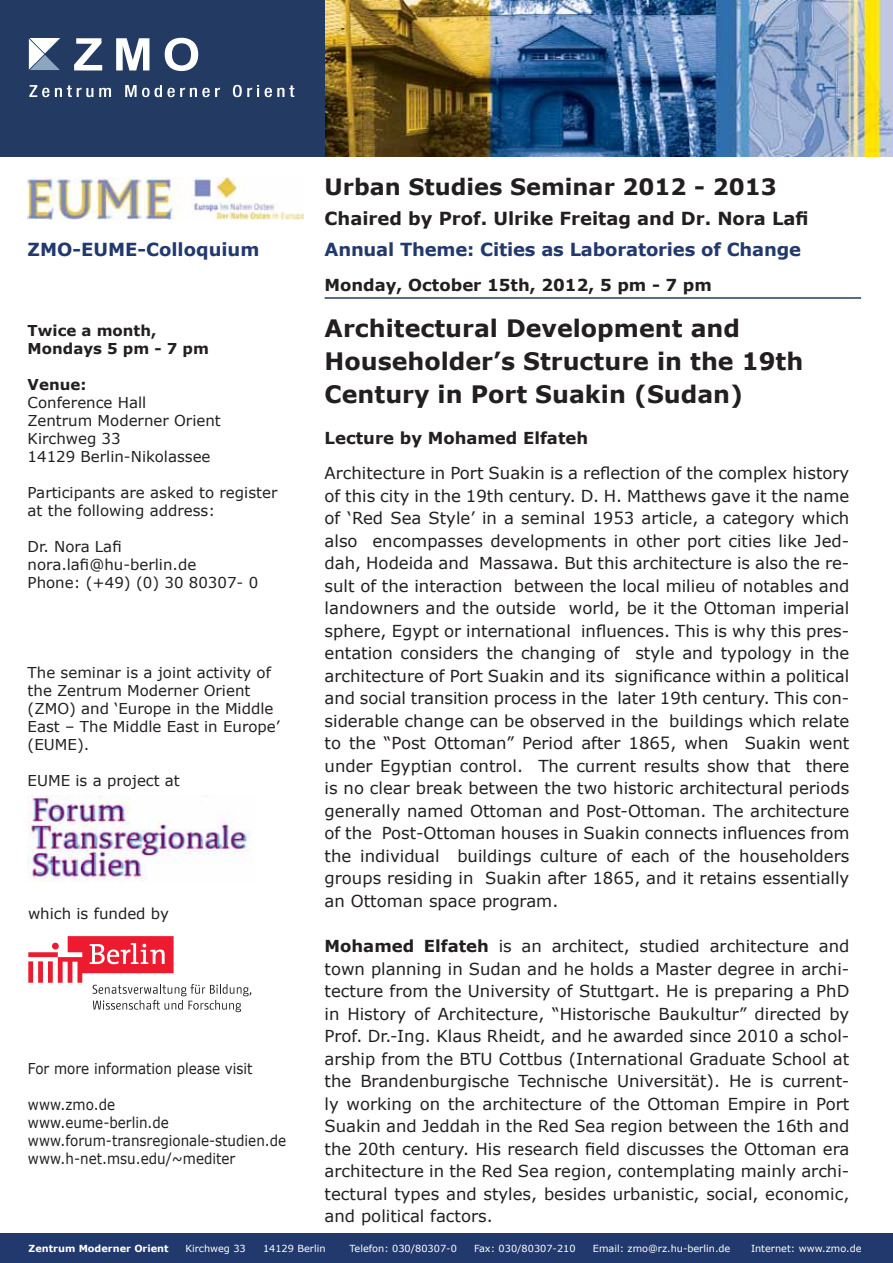
<style>
.page{position:relative;width:893px;height:1263px;background:#fff}
.page>*{position:absolute;margin:0;border:0;box-sizing:border-box;transform-origin:0 0}
.t1{font:700 24px/33px "Verdana";color:#231f20}
.t2{font:700 22.5px "Verdana";color:#231f20}
.t3{font:700 18px "Verdana";letter-spacing:-.01em;color:#22396e}
.t4{font:700 18px "Verdana";color:#231f20}
.t5{font:16.5px/22.5px "Verdana";color:#231f20;text-align:justify}
.t6{font:700 16.5px "Verdana";color:#231f20}
.t7{font:15px/18px "Verdana";color:#231f20}
.t8{font:15px/18px "Verdana";color:#231f20;scale:.9 1}
.t9{font:700 15px/18px "Verdana";color:#231f20}
.t10{font:9.75px "Verdana";color:#fff}
.t11{font:700 9.75px "Verdana";color:#fff}
.s1{font-weight:700}
</style>
<div class="page">
<div style="left:0;top:1233px;width:893px;height:30px;background:#22396e"></div>
<img style="left:325px;top:0;width:568px;height:156px">
<div style="left:0;top:0;width:325px;height:156px;background:#233a63"></div>
<svg style="left:74px;top:38px;width:28px;height:33px"></svg>
<svg style="left:116px;top:38px;width:33px;height:33px"></svg>
<svg style="left:164px;top:38px;width:34px;height:33px"></svg>
<svg style="left:99px;top:87px;width:12px;height:10px"></svg>
<svg style="left:29px;top:85px;width:64px;height:13px"></svg>
<svg style="left:232px;top:85px;width:62px;height:13px"></svg>
<svg style="left:29px;top:38px;width:31px;height:32px"></svg>
<svg style="left:125px;top:85px;width:95px;height:13px"></svg>
<img style="left:28px;top:178px;width:275px;height:41px">
<svg style="left:28px;top:936px;width:223px;height:76px"></svg>
<img style="left:28px;top:795px;width:223px;height:86px">
<hr style="left:325px;top:297px;width:536px;height:2px;background:#22396e">
<p class="t3" style="left:28px;top:236px;width:233px">ZMO-EUME-Colloquium</p>
<p class="t9" style="left:28px;top:321px;width:183px">Twice a month,<br>Mondays 5 pm - 7 pm</p>
<p class="t9" style="left:28px;top:375px;width:60px">Venue:</p>
<p class="t7" style="left:28px;top:393px;width:195px">Conference Hall<br>Zentrum Moderner Orient<br>Kirchweg 33<br>14129 Berlin-Nikolassee</p>
<p class="t7" style="left:28px;top:483px;width:251px">Participants are asked to register at the following address:</p>
<p class="t7" style="left:28px;top:537px;width:232px">Dr. Nora Lafi nora.lafi@hu-berlin.de<br>Phone: (+49) (0) 30 80307- 0</p>
<p class="t7" style="left:28px;top:663px;width:254px">The seminar is a joint activity of the Zentrum Moderner Orient (ZMO) and ‘Europe in the Middle<br>East – The Middle East in Europe’ (EUME).</p>
<p class="t7" style="left:28px;top:771px;width:154px">EUME is a project at</p>
<p class="t7" style="left:28px;top:905px;width:143px">which is funded by</p>
<p class="t8" style="left:28px;top:1059px;width:251px">For more information please visit</p>
<p class="t8" style="left:28px;top:1095px;width:288px">www.zmo.de<br>www.eume-berlin.de www.forum-transregionale-studien.de www.h-net.msu.edu/~mediter</p>
<h2 class="t2" style="left:325px;top:171px;width:454px">Urban Studies Seminar 2012 - 2013</h2>
<p class="t4" style="left:325px;top:206px;width:486px">Chaired by Prof. Ulrike Freitag and Dr. Nora Lafi</p>
<p class="t3" style="left:325px;top:237px;width:478px">Annual Theme: Cities as Laboratories of Change</p>
<p class="t6" style="left:325px;top:273px;width:389px">Monday, October 15th, 2012, 5 pm - 7 pm</p>
<h1 class="t1" style="left:325px;top:311px;width:480px">Architectural Development and<br>Householder’s Structure in the 19th<br>Century in Port Suakin (Sudan)</h1>
<p class="t6" style="left:325px;top:427px;width:265px">Lecture by Mohamed Elfateh</p>
<p class="t5" style="left:325px;top:462px;width:526px">Architecture in Port Suakin is a reflection of the complex history of this city in the 19th century. D. H. Matthews gave it the name of ‘Red Sea Style’ in a seminal 1953 article, a category which also encompasses developments in other port cities like Jed&shy;dah, Hodeida and Massawa. But this architecture is also the re&shy;sult of the interaction between the local milieu of notables and landowners and the outside world, be it the Ottoman imperial sphere, Egypt or international influences. This is why this pres&shy;entation considers the changing of style and typology in the architecture of Port Suakin and its significance within a political and social transition process in the later 19th century. This con&shy;siderable change can be observed in the buildings which relate to the “Post Ottoman” Period after 1865, when Suakin went under Egyptian control. The current results show that there is no clear break between the two historic architectural periods generally named Ottoman and Post-Ottoman. The architecture of the Post-Ottoman houses in Suakin connects influences from the individual buildings culture of each of the householders groups residing in Suakin after 1865, and it retains essentially an Ottoman space program.</p>
<p class="t5" style="left:325px;top:934px;width:526px"><span class="s1">Mohamed Elfateh</span> is an architect, studied architecture and town planning in Sudan and he holds a Master degree in archi&shy;tecture from the University of Stuttgart. He is preparing a PhD in History of Architecture, “Historische Baukultur” directed by Prof. Dr.-Ing. Klaus Rheidt, and he awarded since 2010 a schol&shy;arship from the BTU Cottbus (International Graduate School at the Brandenburgische Technische Universität). He is current&shy;ly working on the architecture of the Ottoman Empire in Port Suakin and Jeddah in the Red Sea region between the 16th and the 20th century. His research field discusses the Ottoman era architecture in the Red Sea region, contemplating mainly archi&shy;tectural types and styles, besides urbanistic, social, economic, and political factors.</p>
<p class="t11" style="left:29px;top:1241px;width:142px">Zentrum Moderner Orient</p>
<p class="t10" style="left:185px;top:1241px;width:62px">Kirchweg 33</p>
<p class="t10" style="left:263px;top:1241px;width:64px">14129 Berlin</p>
<p class="t10" style="left:350px;top:1241px;width:109px">Telefon: 030/80307-0</p>
<p class="t10" style="left:474px;top:1241px;width:103px">Fax: 030/80307-210</p>
<p class="t10" style="left:593px;top:1241px;width:139px">Email: zmo@rz.hu-berlin.de</p>
<p class="t10" style="left:751px;top:1241px;width:112px">Internet: www.zmo.de</p>
</div>
